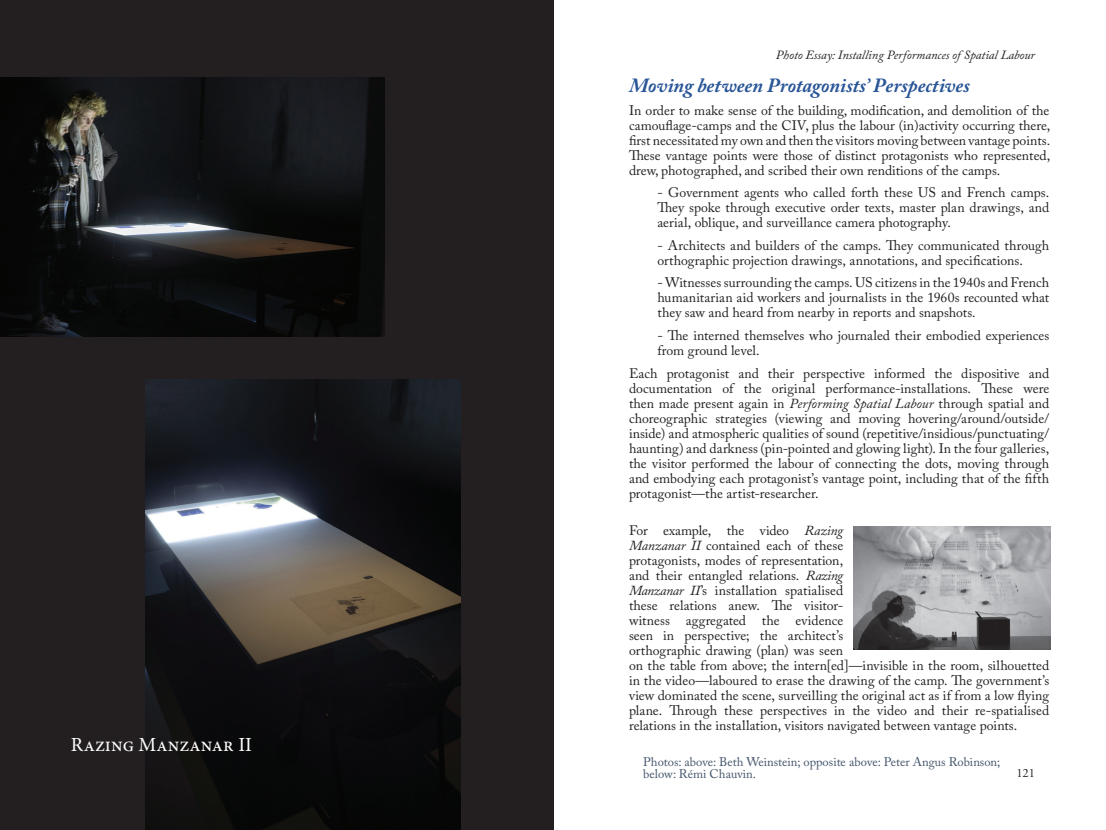
<style>
.page{position:relative;width:1106px;height:830px;background:#fff}
.page>*{position:absolute;margin:0;border:0;box-sizing:border-box;transform-origin:0 0}
.t1{font:italic 700 20px "Adobe Caslon Pro";color:#295597}
.t2{font:20px "Minion Pro";color:#fff}
.t3{font:13.75px/15px "Adobe Caslon Pro";color:#231f20;text-align:justify}
.t4{font:12.5px/12.5px "Adobe Caslon Pro";color:#43546a}
.t5{font:italic 12.5px "Adobe Caslon Pro";color:#231f20}
.t6{font:12.5px "Adobe Garamond Pro";color:#231f20}
.s1{font-style:italic}
</style>
<div class="page">
<img style="left:853px;top:526px;width:197px;height:122px">
<div style="left:0;top:0;width:553px;height:829px;background:#231f20"></div>
<img style="left:145px;top:379px;width:316px;height:450px">
<img style="left:0;top:77px;width:384px;height:260px">
<h1 class="t2" style="left:71px;top:730px;width:183px">Razing Manzanar II</h1>
<p class="t5" style="left:776px;top:47px;width:261px">Photo Essay: Installing Performances of Spatial Labour</p>
<h1 class="t1" style="left:629px;top:74px;width:342px">Moving between Protagonists’ Perspectives</h1>
<p class="t3" style="left:629px;top:102px;width:423px">In order to make sense of the building, modification, and demolition of the camouflage-camps and the CIV, plus the labour (in)activity occurring there, first necessitated my own and then the visitors moving between vantage points.<br>These vantage points were those of distinct protagonists who represented, drew, photographed, and scribed their own renditions of the camps.</p>
<p class="t3" style="left:657px;top:185px;width:393px">- Government agents who called forth these US and French camps.<br>They spoke through executive order texts, master plan drawings, and aerial, oblique, and surveillance camera photography.</p>
<p class="t3" style="left:657px;top:237px;width:393px">- Architects and builders of the camps. They communicated through orthographic projection drawings, annotations, and specifications.</p>
<p class="t3" style="left:657px;top:275px;width:393px">- Witnesses surrounding the camps. US citizens in the 1940s and French humanitarian aid workers and journalists in the 1960s recounted what they saw and heard from nearby in reports and snapshots.</p>
<p class="t3" style="left:657px;top:327px;width:393px">- The interned themselves who journaled their embodied experiences from ground level.</p>
<p class="t3" style="left:629px;top:365px;width:422px">Each protagonist and their perspective informed the dispositive and documentation of the original performance-installations. These were then made present again in <span class="s1">Performing Spatial Labour</span> through spatial and choreographic strategies (viewing and moving hovering/around/outside/ inside) and atmospheric qualities of sound (repetitive/insidious/punctuating/ haunting) and darkness (pin-pointed and glowing light). In the four galleries, the visitor performed the labour of connecting the dots, moving through and embodying each protagonist’s vantage point, including that of the fifth protagonist—the artist-researcher.</p>
<p class="t3" style="left:629px;top:522px;width:422px;text-align:left">For example, the video <span class="s1">Razing<br>Manzanar II</span> contained each of these<br>protagonists, modes of representation,<br>and their entangled relations. <span class="s1">Razing<br>Manzanar II</span>’s installation spatialised<br>these relations anew. The visitor-<br>witness aggregated the evidence<br>seen in perspective; the architect’s<br>orthographic drawing (plan) was seen<br>on the table from above; the intern[ed]—invisible in the room, silhouetted in the video—laboured to erase the drawing of the camp. The government’s view dominated the scene, surveilling the original act as if from a low flying plane. Through these perspectives in the video and their re-spatialised relations in the installation, visitors navigated between vantage points.</p>
<p class="t4" style="left:643px;top:754px;width:359px">Photos: above: Beth Weinstein; opposite above: Peter Angus Robinson; below: Rémi Chauvin.</p>
<p class="t6" style="left:1016px;top:765px;width:20px">121</p>
</div>
